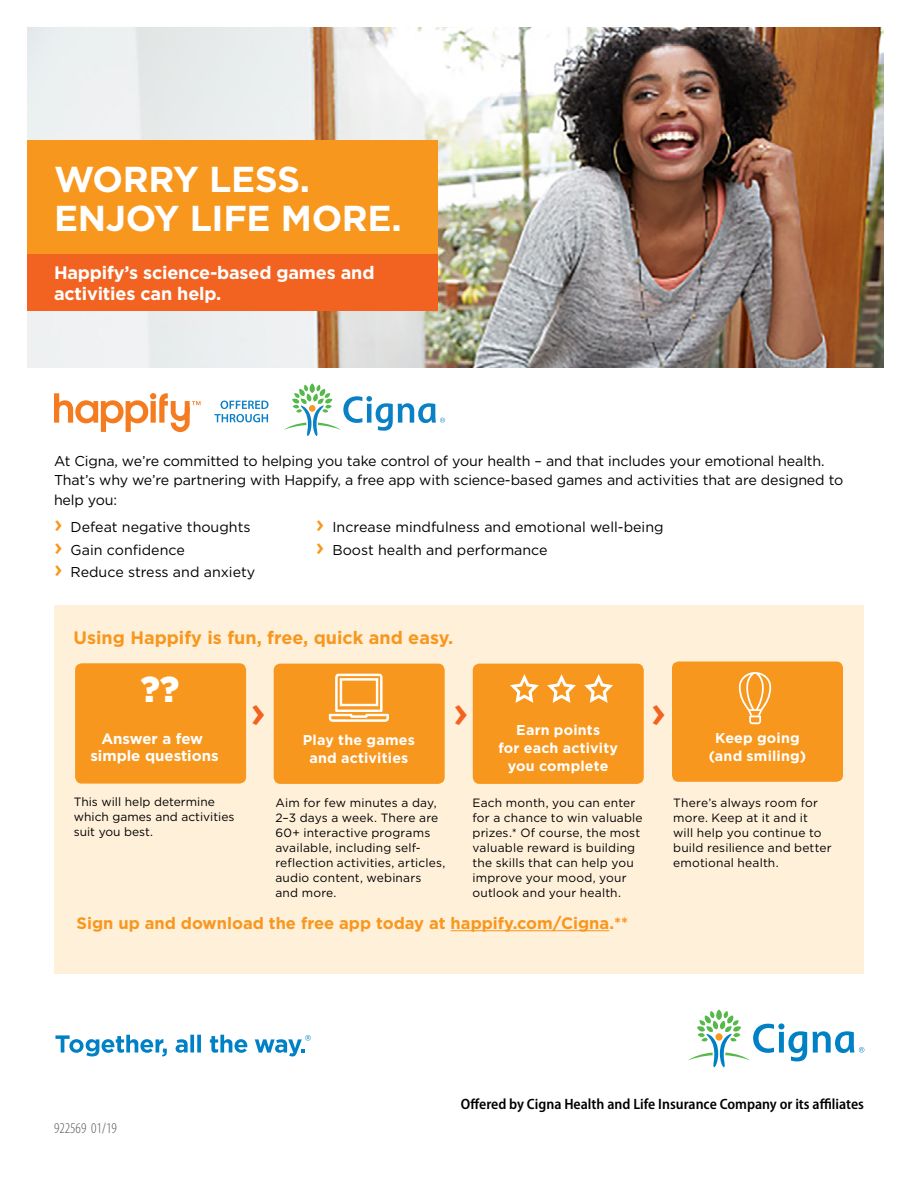
<style>
.page{position:relative;width:918px;height:1188px;background:#fff}
.page>*{position:absolute;margin:0;border:0;box-sizing:border-box;transform-origin:0 0}
.t1{font:500 45px "Gotham";color:#f26322}
.t2{font:700 36px/39px "Gotham";letter-spacing:-.01em;color:#fff}
.t3{font:900 36px "Gotham";color:#fff}
.t4{font:700 18px/21px "Gotham";letter-spacing:-.01em;color:#fff}
.t5{font:700 18px "Gotham";color:#f8971d}
.t6{font:700 16.5px "Gotham";color:#f8971d}
.t7{font:600 semi-condensed 15px "Myriad Pro";color:#000}
.t8{font:700 15px/16.5px "Gotham";color:#fff;text-align:center}
.t9{font:300 condensed 15px "Myriad Pro";color:#58595b}
.t10{font:14.25px/22.5px "Gotham";letter-spacing:-.01em;color:#000}
.t11{font:700 14.25px/18px "Gotham";letter-spacing:.015em;color:#fff;text-align:center}
.t12{font:12px/15px "Gotham";letter-spacing:.015em;color:#000}
.s1{font-weight:500;font-size:24px;color:#f8971d}
</style>
<div class="page">
<svg style="left:214px;top:401px;width:55px;height:21px"></svg>
<svg style="left:284px;top:383px;width:161px;height:53px"></svg>
<svg style="left:54px;top:393px;width:147px;height:39px"></svg>
<div style="left:54px;top:605px;width:810px;height:369px;background:#fff0da"></div>
<hr style="left:451px;top:930px;width:158px;height:1px;background:#f8971d">
<div style="left:672px;top:662px;width:171px;height:120px;background:#f8971d;border-radius:7px"></div>
<div style="left:75px;top:663px;width:171px;height:121px;background:#f8971d;border-radius:7px"></div>
<div style="left:274px;top:664px;width:171px;height:120px;background:#f8971d;border-radius:7px"></div>
<svg style="left:328px;top:673px;width:61px;height:49px"></svg>
<div style="left:473px;top:664px;width:171px;height:120px;background:#f8971d;border-radius:7px"></div>
<svg style="left:510px;top:674px;width:103px;height:29px"></svg>
<svg style="left:55px;top:1035px;width:112px;height:21px"></svg>
<svg style="left:176px;top:1035px;width:25px;height:18px"></svg>
<svg style="left:210px;top:1035px;width:37px;height:18px"></svg>
<svg style="left:255px;top:1035px;width:56px;height:21px"></svg>
<svg style="left:688px;top:1010px;width:176px;height:57px"></svg>
<img style="left:27px;top:27px;width:856px;height:340px">
<div style="left:27px;top:140px;width:410px;height:114px;background:#f8971d"></div>
<div style="left:27px;top:254px;width:410px;height:56px;background:#f26322"></div>
<svg style="left:739px;top:672px;width:32px;height:52px"></svg>
<h2 class="t2" style="left:54px;top:160px;width:349px">WORRY LESS.<br>ENJOY LIFE MORE.</h2>
<h3 class="t4" style="left:54px;top:262px;width:322px">Happify’s science-based games and activities can help.</h3>
<p class="t10" style="left:54px;top:451px;width:791px;line-height:19.5px">At Cigna, we’re committed to helping you take control of your health – and that includes your emotional health.<br>That’s why we’re partnering with Happify, a free app with science-based games and activities that are designed to help you:</p>
<p class="t10" style="left:54px;top:516px;width:203px"><span class="s1">›</span> Defeat negative thoughts <span class="s1">›</span> Gain confidence<br><span class="s1">›</span> Reduce stress and anxiety</p>
<p class="t10" style="left:316px;top:516px;width:349px"><span class="s1">›</span> Increase mindfulness and emotional well-being <span class="s1">›</span> Boost health and performance</p>
<h3 class="t5" style="left:74px;top:626px;width:381px">Using Happify is fun, free, quick and easy.</h3>
<h2 class="t3" style="left:140px;top:664px;width:40px">??</h2>
<p class="t8" style="left:90px;top:731px;width:130px">Answer a few simple questions</p>
<h1 class="t1" style="left:250px;top:682px;width:17px">›</h1>
<h1 class="t1" style="left:453px;top:682px;width:17px">›</h1>
<h1 class="t1" style="left:651px;top:681px;width:17px">›</h1>
<p class="t11" style="left:303px;top:731px;width:113px">Play the games and activities</p>
<p class="t11" style="left:498px;top:720px;width:121px">Earn points<br>for each activity you complete</p>
<p class="t11" style="left:709px;top:729px;width:99px">Keep going (and smiling)</p>
<p class="t12" style="left:74px;top:794px;width:162px">This will help determine which games and activities suit you best.</p>
<p class="t12" style="left:275px;top:795px;width:172px">Aim for few minutes a day,<br>2–3 days a week. There are<br>60+ interactive programs available, including self&shy;reflection activities, articles, audio content, webinars and more.</p>
<p class="t12" style="left:472px;top:795px;width:172px">Each month, you can enter for a chance to win valuable prizes.* Of course, the most valuable reward is building the skills that can help you improve your mood, your outlook and your health.</p>
<p class="t12" style="left:673px;top:795px;width:160px">There’s always room for more. Keep at it and it<br>will help you continue to build resilience and better emotional health.</p>
<h3 class="t6" style="left:76px;top:912px;width:553px">Sign up and download the free app today at happify.com/Cigna.**</h3>
<p class="t9" style="left:54px;top:1120px;width:64px">922569 01/19</p>
<p class="t7" style="left:461px;top:1096px;width:405px">Offered by Cigna Health and Life Insurance Company or its affiliates</p>
</div>
